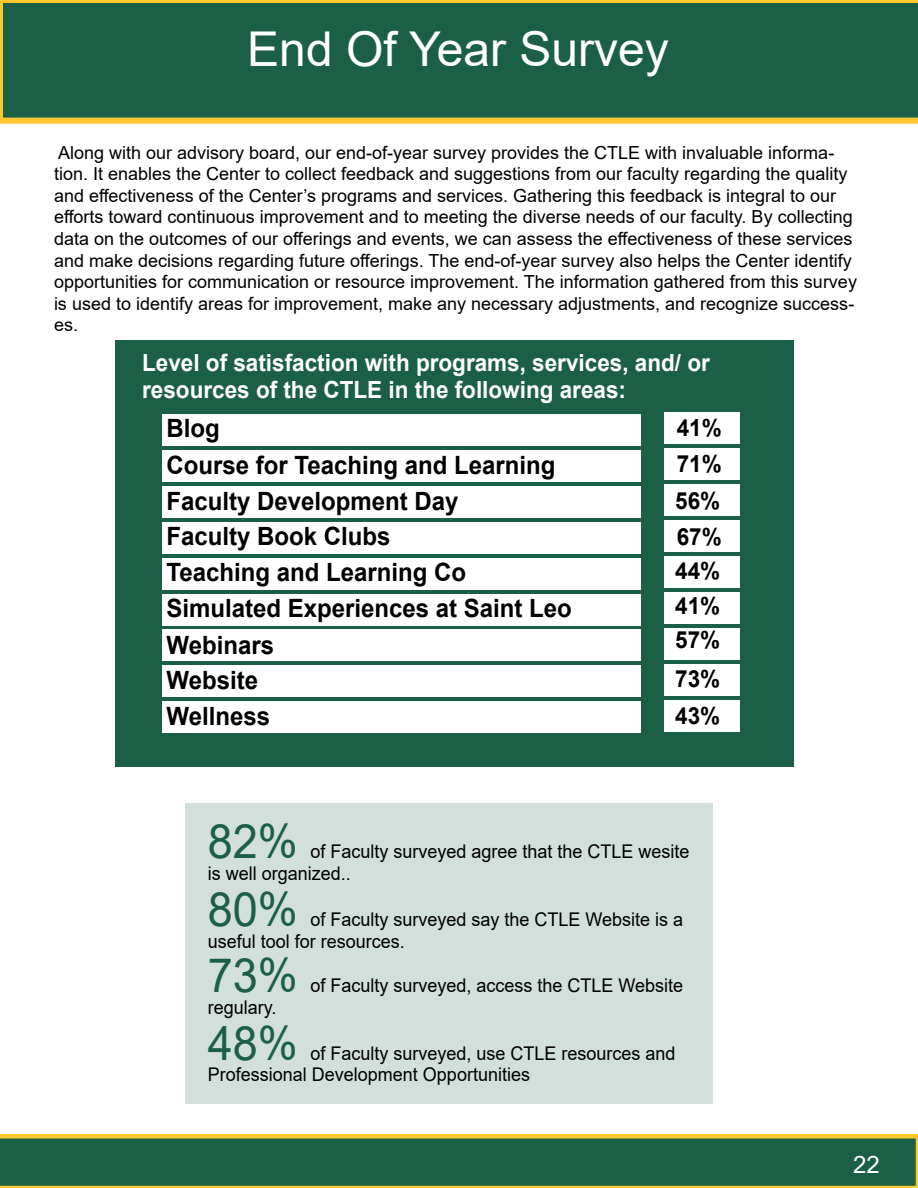
<style>
.page{position:relative;width:918px;height:1188px;background:#fff}
.page>*{position:absolute;margin:0;border:0;box-sizing:border-box;transform-origin:0 0}
.t1{font:48px "Arial";color:#fff}
.t2{font:47.25px "Arial";color:#1b5f47;scale:.95 1}
.t3{font:700 25.2px/36px "Arial";color:#000;scale:.95 1}
.t4{font:24px "Arial";color:#fff}
.t5{font:700 23.7px/27px "Arial";color:#fff;scale:.95 1}
.t6{font:700 23.7px/36.5px "Arial";color:#000;text-align:justify;scale:.95 1}
.t7{font:18.9px/21.6px "Arial";color:#000;scale:.95 1}
.t8{font:18px/21.6px "Arial";color:#000}
.s1{color:#fff}
</style>
<div class="page">
<div style="left:115px;top:340px;width:679px;height:427px;background:#1b5f47"></div>
<svg style="left:0;top:0;width:918px;height:124px;background:#2d6745"></svg>
<svg style="left:0;top:1134px;width:918px;height:54px;background:#376c43"></svg>
<div style="left:185px;top:804px;width:528px;height:300px;background:#d2dfda"></div>
<div style="left:162px;top:414px;width:479px;height:31px;background:#fff"></div>
<div style="left:162px;top:702px;width:479px;height:31px;background:#fff"></div>
<div style="left:162px;top:666px;width:479px;height:31px;background:#fff"></div>
<div style="left:162px;top:630px;width:479px;height:31px;background:#fff"></div>
<div style="left:162px;top:594px;width:479px;height:31px;background:#fff"></div>
<div style="left:162px;top:558px;width:479px;height:31px;background:#fff"></div>
<div style="left:162px;top:522px;width:479px;height:31px;background:#fff"></div>
<div style="left:162px;top:486px;width:479px;height:31px;background:#fff"></div>
<div style="left:162px;top:450px;width:479px;height:31px;background:#fff"></div>
<div style="left:664px;top:412px;width:76px;height:32px;background:#fff"></div>
<div style="left:664px;top:700px;width:76px;height:31px;background:#fff"></div>
<div style="left:664px;top:664px;width:76px;height:31px;background:#fff"></div>
<div style="left:664px;top:628px;width:76px;height:31px;background:#fff"></div>
<div style="left:664px;top:592px;width:76px;height:31px;background:#fff"></div>
<div style="left:664px;top:556px;width:76px;height:31px;background:#fff"></div>
<div style="left:664px;top:520px;width:76px;height:31px;background:#fff"></div>
<div style="left:664px;top:484px;width:76px;height:32px;background:#fff"></div>
<div style="left:664px;top:448px;width:76px;height:32px;background:#fff"></div>
<h1 class="t1" style="left:247px;top:16px;width:423px">End Of Year Survey</h1>
<p class="t8" style="left:54px;top:141px;width:805px">Along with our advisory board, our end-of-year survey provides the CTLE with invaluable informa&shy;tion. It enables the Center to collect feedback and suggestions from our faculty regarding the quality and effectiveness of the Center’s programs and services. Gathering this feedback is integral to our efforts toward continuous improvement and to meeting the diverse needs of our faculty. By collecting data on the outcomes of our offerings and events, we can assess the effectiveness of these services and make decisions regarding future offerings. The end-of-year survey also helps the Center identify opportunities for communication or resource improvement. The information gathered from this survey is used to identify areas for improvement, make any necessary adjustments, and recognize success&shy;es.</p>
<h3 class="t5" style="left:142px;top:349px;width:599px">Level of satisfaction with programs, services, and/ or resources of the CTLE in the following areas:</h3>
<h3 class="t3" style="left:166px;top:411px;width:459px">Blog<br>Course for Teaching and Learning<br>Faculty Development Day<br>Faculty Book Clubs<br>Teaching and Learning Co<span class="s1">nversations<br></span>Simulated Experiences at Saint Leo<br>Webinars<br>Website<br>Wellness</h3>
<h3 class="t6" style="left:675px;top:409px;width:50px">41% 71% 56% 67%</h3>
<h3 class="t6" style="left:675px;top:553px;width:49px;line-height:34.7px">44% 41% 57%</h3>
<h3 class="t6" style="left:675px;top:660px;width:49px;line-height:37.2px">73%<br>43%</h3>
<h2 class="t2" style="left:208px;top:809px;width:96px">82%</h2>
<p class="t7" style="left:208px;top:841px;width:509px;text-indent:103px">of Faculty surveyed agree that the CTLE wesite is well organized..</p>
<h2 class="t2" style="left:208px;top:877px;width:96px">80%</h2>
<p class="t7" style="left:208px;top:909px;width:502px;text-indent:103px">of Faculty surveyed say the CTLE Website is a useful tool for resources.</p>
<h2 class="t2" style="left:208px;top:943px;width:96px">73%</h2>
<p class="t7" style="left:208px;top:997px;width:74px">regulary.</p>
<p class="t7" style="left:310px;top:975px;width:394px">of Faculty surveyed, access the CTLE Website</p>
<h2 class="t2" style="left:208px;top:1011px;width:96px">48%</h2>
<p class="t7" style="left:208px;top:1042px;width:494px;text-indent:103px">of Faculty surveyed, use CTLE resources and<br>Professional Development Opportunities</p>
<h3 class="t4" style="left:853px;top:1148px;width:28px">22</h3>
</div>
